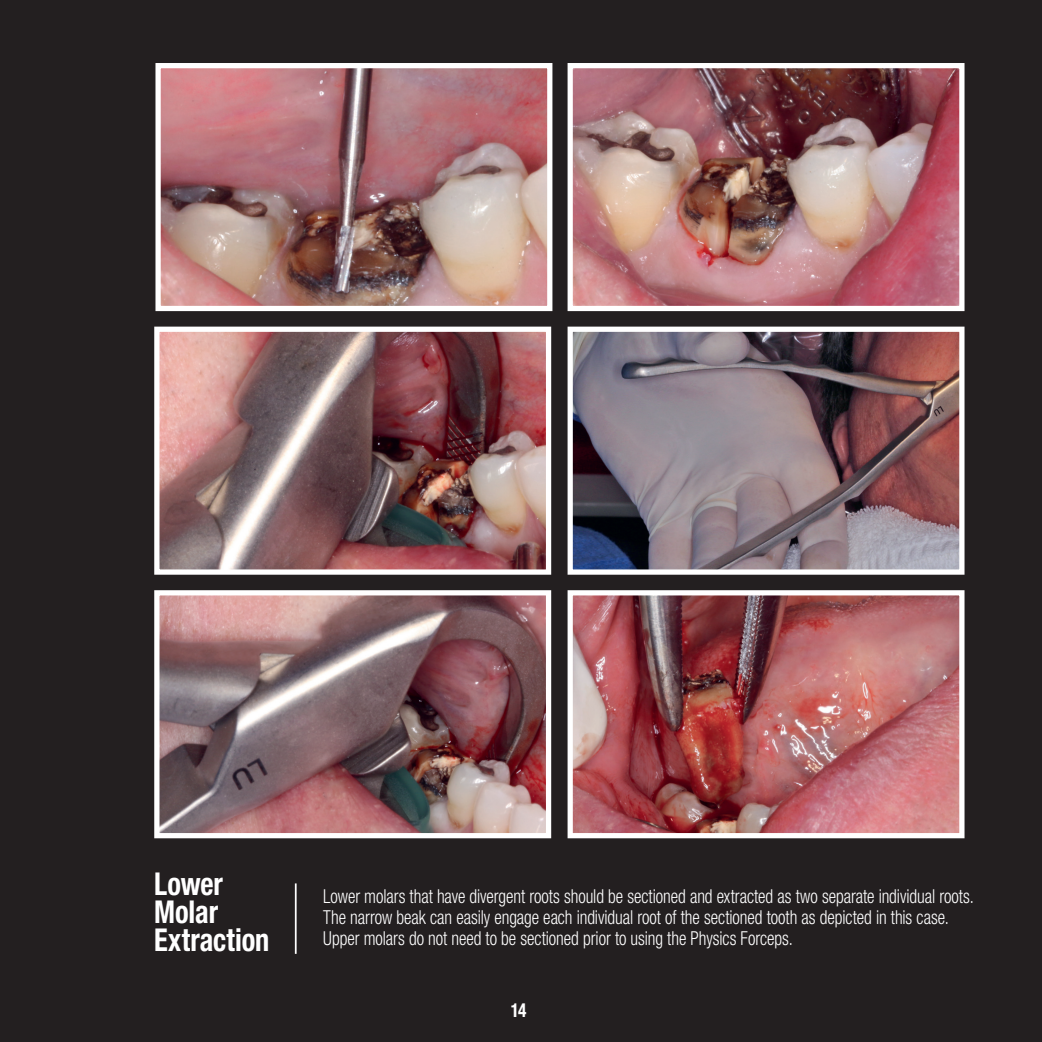
<style>
.page{position:relative;width:1042px;height:1042px;background:#231f20}
.page>*{position:absolute;margin:0;border:0;box-sizing:border-box;transform-origin:0 0}
.rub{font:700 condensed 31.5px "Helvetica Neue";color:#fff;scale:.9 1}
.rub-2{font:300 condensed 19.25px/21px "Helvetica Neue";letter-spacing:-.005em;color:#fff;scale:.9 1}
.rub-3{font:700 condensed 19.25px "Helvetica Neue";color:#fff;scale:.9 1}
</style>
<div class="page">
<img style="left:573px;top:596px;width:385px;height:236px">
<div style="left:567px;top:590px;width:397px;height:248px;border:5px solid #fff"></div>
<img style="left:160px;top:333px;width:385px;height:236px">
<div style="left:154px;top:327px;width:397px;height:248px;border:5px solid #fff"></div>
<img style="left:573px;top:333px;width:385px;height:236px">
<div style="left:567px;top:327px;width:397px;height:248px;border:5px solid #fff"></div>
<img style="left:160px;top:596px;width:385px;height:236px">
<div style="left:154px;top:590px;width:397px;height:248px;border:5px solid #fff"></div>
<img style="left:573px;top:69px;width:385px;height:236px">
<div style="left:567px;top:63px;width:397px;height:248px;border:5px solid #fff"></div>
<img style="left:161px;top:69px;width:385px;height:236px">
<div style="left:155px;top:63px;width:397px;height:248px;border:5px solid #fff"></div>
<hr style="left:295px;top:883px;width:2px;height:71px;background:#fff">
<p class="rub" style="left:154px;top:865px;width:78px">Lower</p>
<p class="rub" style="left:154px;top:893px;width:72px">Molar</p>
<p class="rub" style="left:154px;top:921px;width:129px">Extraction</p>
<p class="rub-2" style="left:323px;top:886px;width:724px">Lower molars that have divergent roots should be sectioned and extracted as two separate individual roots.<br>The narrow beak can easily engage each individual root of the sectioned tooth as depicted in this case.<br>Upper molars do not need to be sectioned prior to using the Physics Forceps.</p>
<p class="rub-3" style="left:511px;top:998px;width:19px">14</p>
</div>
